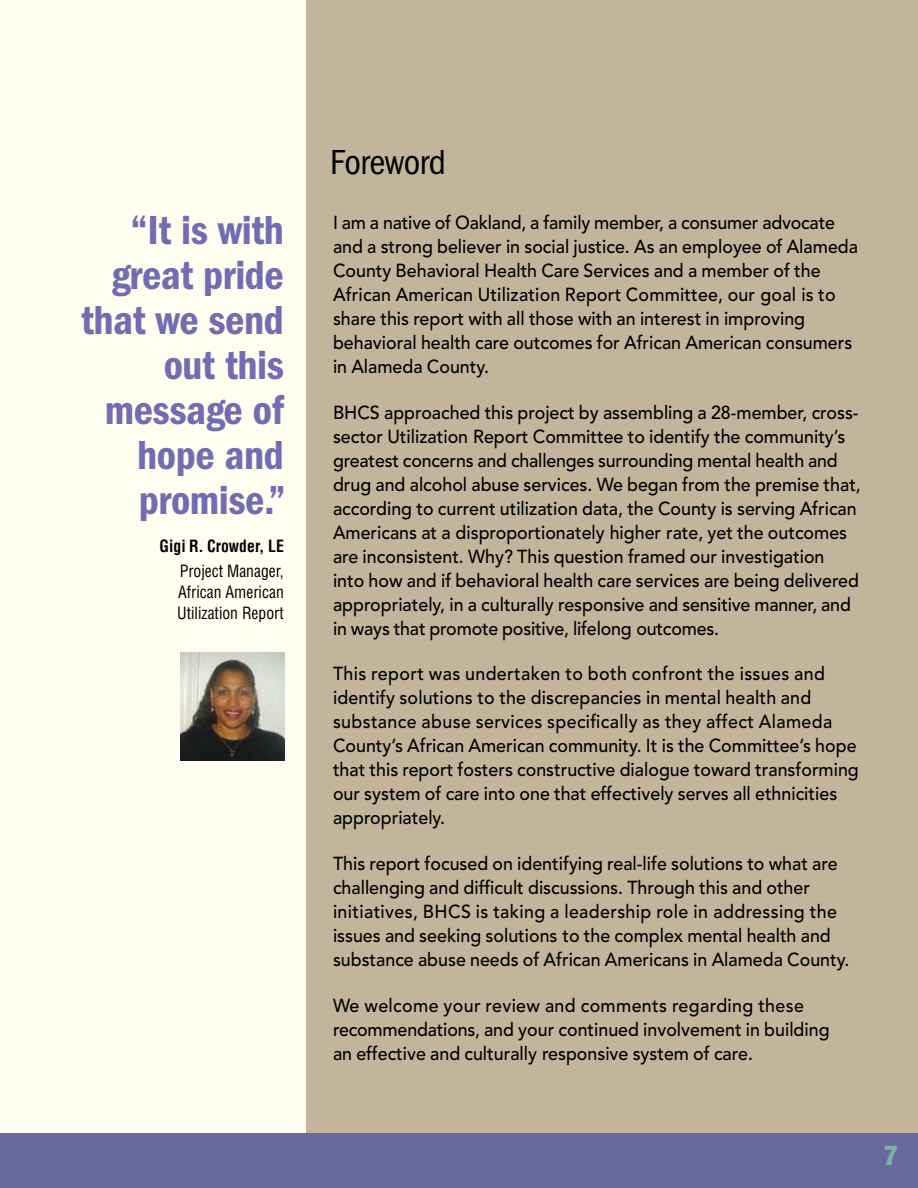
<style>
.page{position:relative;width:918px;height:1188px;background:#fff}
.page>*{position:absolute;margin:0;border:0;box-sizing:border-box;transform-origin:0 0}
.t1{font:600 condensed 42px/45px "Franklin Gothic";letter-spacing:-.01em;color:#726db2;text-align:right}
.t2{font:condensed 36px "Franklin Gothic";letter-spacing:-.01em;color:#000}
.t3{font:condensed 27px "Franklin Gothic";color:#7ab2a5}
.t4{font:500 18.75px/24px "Avenir";color:#000;scale:.95 1}
.t5{font:condensed 16.5px/21px "Helvetica";color:#000;text-align:justify;scale:.95 1}
.t6{font:700 condensed 16.5px "Helvetica";color:#000;scale:.95 1}
</style>
<div class="page">
<div style="left:0;top:0;width:306px;height:1134px;background:#fffef1"></div>
<div style="left:306px;top:0;width:612px;height:1134px;background:#c2b59b"></div>
<div style="left:0;top:1134px;width:918px;height:54px;background:#69689f"></div>
<img style="left:180px;top:652px;width:105px;height:108px">
<h1 class="t1" style="left:81px;top:208px;width:206px">“It is with great pride that we send out this message of hope and promise.”</h1>
<p class="t6" style="left:160px;top:535px;width:132px">Gigi R. Crowder, LE</p>
<p class="t5" style="left:177px;top:560px;width:114px">Project Manager, African American Utilization Report</p>
<h2 class="t2" style="left:330px;top:142px;width:117px">Foreword</h2>
<p class="t4" style="left:333px;top:211px;width:554px">I am a native of Oakland, a family member, a consumer advocate and a strong believer in social justice. As an employee of Alameda County Behavioral Health Care Services and a member of the African American Utilization Report Committee, our goal is to share this report with all those with an interest in improving behavioral health care outcomes for African American consumers in Alameda County.</p>
<p class="t4" style="left:333px;top:401px;width:557px">BHCS approached this project by assembling a 28-member, cross&shy;sector Utilization Report Committee to identify the community’s greatest concerns and challenges surrounding mental health and drug and alcohol abuse services. We began from the premise that, according to current utilization data, the County is serving African Americans at a disproportionately higher rate, yet the outcomes are inconsistent. Why? This question framed our investigation<br>into how and if behavioral health care services are being delivered appropriately, in a culturally responsive and sensitive manner, and in ways that promote positive, lifelong outcomes.</p>
<p class="t4" style="left:333px;top:662px;width:555px">This report was undertaken to both confront the issues and identify solutions to the discrepancies in mental health and substance abuse services specifically as they affect Alameda County’s African American community. It is the Committee’s hope that this report fosters constructive dialogue toward transforming our system of care into one that effectively serves all ethnicities appropriately.</p>
<p class="t4" style="left:333px;top:852px;width:545px">This report focused on identifying real-life solutions to what are challenging and difficult discussions. Through this and other initiatives, BHCS is taking a leadership role in addressing the issues and seeking solutions to the complex mental health and substance abuse needs of African Americans in Alameda County.</p>
<p class="t4" style="left:333px;top:994px;width:524px">We welcome your review and comments regarding these recommendations, and your continued involvement in building an effective and culturally responsive system of care.</p>
<h3 class="t3" style="left:884px;top:1139px;width:16px">7</h3>
</div>
